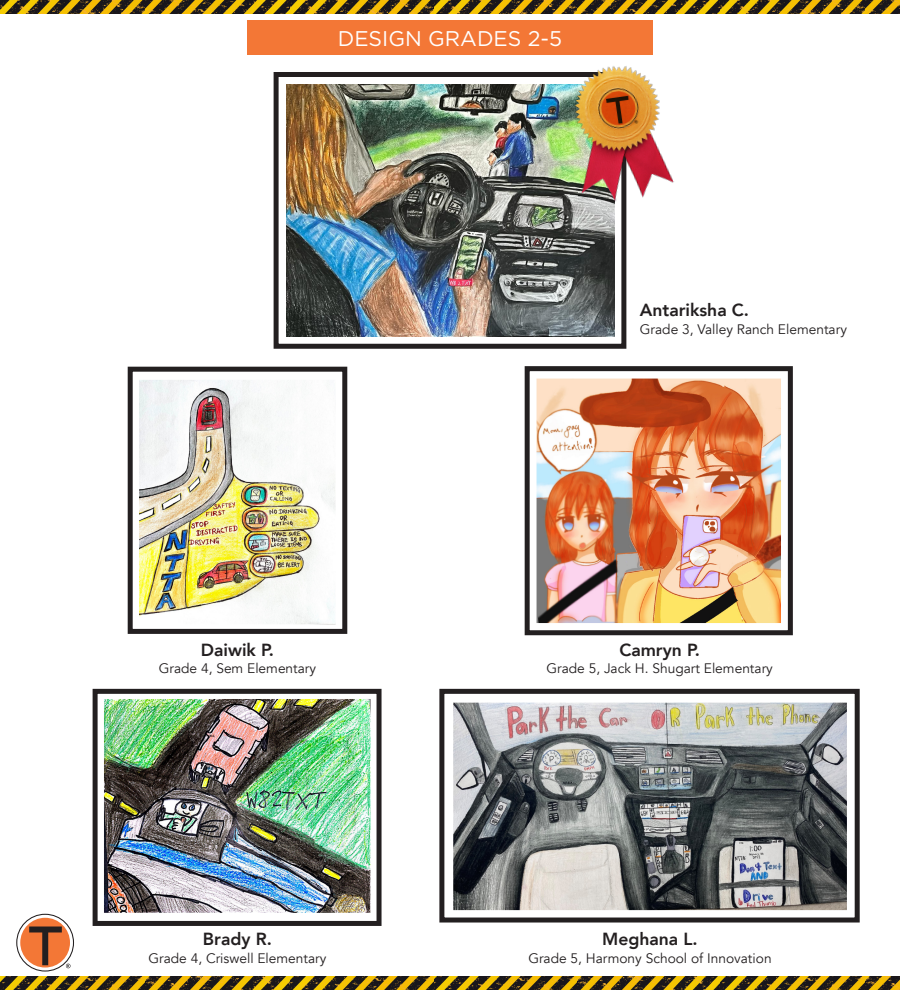
<style>
.page{position:relative;width:900px;height:990px;background:#fff}
.page>*{position:absolute;margin:0;border:0;box-sizing:border-box;transform-origin:0 0}
.t1{font:21.25px "Gotham HTF";color:#fff}
.t2{font:800 17.5px "Avenir";color:#231f20}
.t3{font:13.75px "Avenir";color:#231f20}
</style>
<div class="page">
<img style="left:453px;top:702px;width:394px;height:209px">
<div style="left:439px;top:689px;width:421px;height:234px;border:5px solid #231f20"></div>
<div style="left:247px;top:20px;width:406px;height:34px;background:#f37736"></div>
<img style="left:287px;top:84px;width:327px;height:252px">
<div style="left:274px;top:72px;width:352px;height:277px;border:5px solid #231f20"></div>
<img style="left:104px;top:699px;width:267px;height:214px">
<div style="left:93px;top:689px;width:289px;height:237px;border:5px solid #231f20"></div>
<img style="left:139px;top:380px;width:197px;height:245px">
<div style="left:128px;top:367px;width:219px;height:267px;border:5px solid #231f20"></div>
<img style="left:536px;top:378px;width:245px;height:246px">
<div style="left:525px;top:366px;width:268px;height:269px;border:5px solid #231f20"></div>
<img style="left:561px;top:54px;width:113px;height:160px">
<img style="left:0;top:0;width:431px;height:13px">
<img style="left:431px;top:0;width:469px;height:13px">
<img style="left:0;top:977px;width:431px;height:13px">
<img style="left:431px;top:977px;width:469px;height:13px">
<svg style="left:16px;top:914px;width:58px;height:58px"></svg>
<svg style="left:17px;top:915px;width:56px;height:55px"></svg>
<svg style="left:20px;top:918px;width:50px;height:50px"></svg>
<svg style="left:29px;top:927px;width:42px;height:41px;background:#c27249"></svg>
<p class="t1" style="left:338px;top:27px;width:226px">DESIGN GRADES 2-5</p>
<p class="t2" style="left:640px;top:297px;width:111px">Antariksha C.</p>
<p class="t3" style="left:640px;top:321px;width:209px">Grade 3, Valley Ranch Elementary</p>
<p class="t2" style="left:201px;top:636px;width:75px">Daiwik P.</p>
<p class="t3" style="left:159px;top:660px;width:159px">Grade 4, Sem Elementary</p>
<p class="t2" style="left:203px;top:925px;width:71px">Brady R.</p>
<p class="t3" style="left:149px;top:950px;width:179px">Grade 4, Criswell Elementary</p>
<p class="t2" style="left:619px;top:636px;width:82px">Camryn P.</p>
<p class="t3" style="left:546px;top:660px;width:228px">Grade 5, Jack H. Shugart Elementary</p>
<p class="t2" style="left:602px;top:925px;width:97px">Meghana L.</p>
<p class="t3" style="left:528px;top:950px;width:245px">Grade 5, Harmony School of Innovation</p>
</div>
